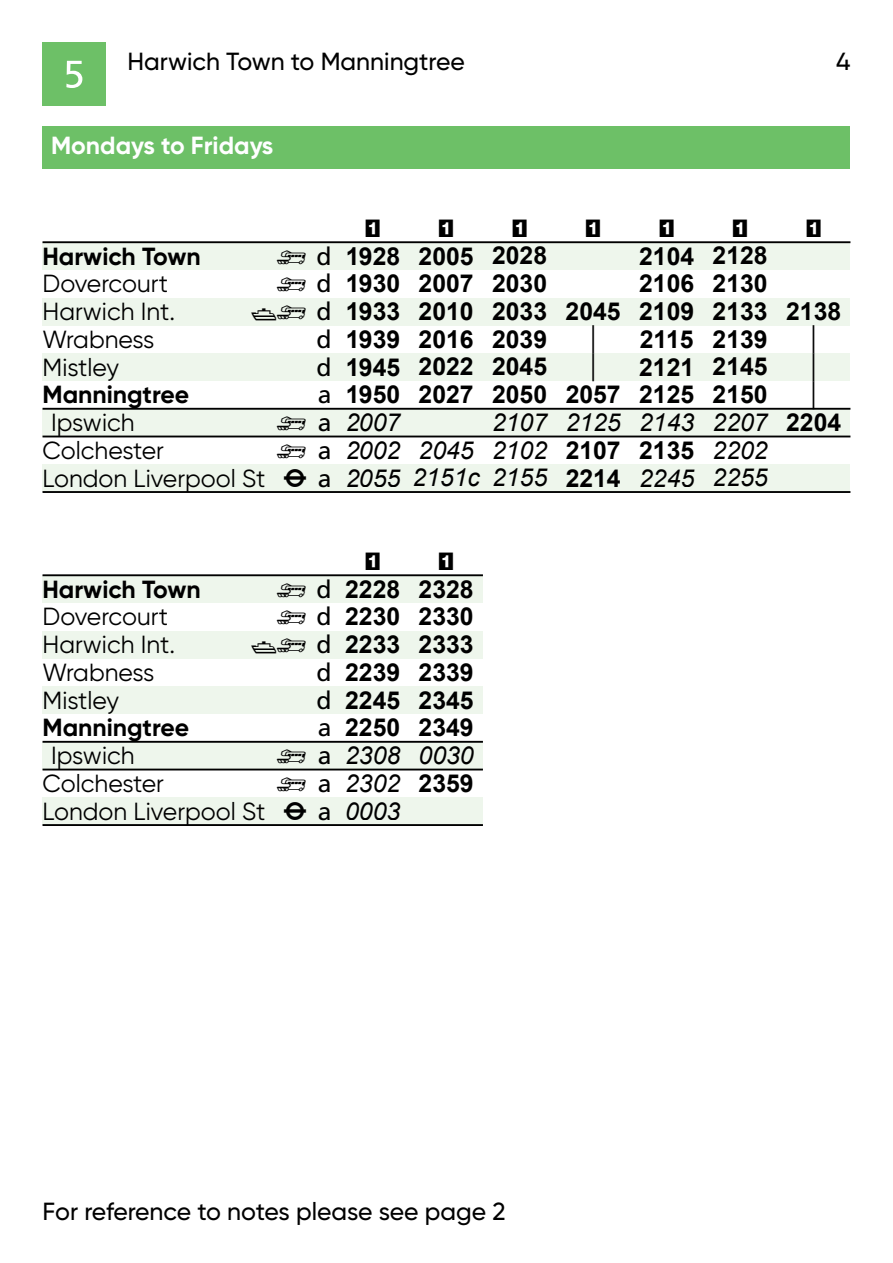
<style>
.page{position:relative;width:893px;height:1263px;background:#fff}
.page>*{position:absolute;margin:0;border:0;box-sizing:border-box;transform-origin:0 0}
.t1{font:34.5px/27.8px "TIME Sfont";color:#000}
.t2{font:700 24.75px/27.8px "Arial";color:#000;text-align:justify}
.t3{font:24.75px "Gilroy";color:#000}
.t4{font:italic 24.75px/27.8px "Arial";color:#000;text-align:justify}
.t5{font:500 24.75px "Gilroy";color:#000}
.t6{font:700 24.75px "Gilroy";color:#000}
.t7{font:24.75px "Gilroy";letter-spacing:-.02em;color:#000}
.t8{font:700 24.75px "Gilroy";color:#fff}
.t9{font:24.75px "TIME Sfont";color:#000}
.t10{font:24.75px "Frutiger LT Std";color:#000}
.t11{font:24px "TIME Sfont";color:#000}
.s1{font-family:"Frutiger LT Std";font-size:24.75px}
.s2{font-family:"TIME Sfont";font-size:24px}
.s3{font-family:"Frutiger LT Std"}
</style>
<div class="page">
<div style="left:43px;top:242px;width:807px;height:28px;background:#eef6ec"></div>
<div style="left:43px;top:298px;width:807px;height:27px;background:#eef6ec"></div>
<div style="left:43px;top:353px;width:807px;height:28px;background:#eef6ec"></div>
<div style="left:43px;top:409px;width:807px;height:27px;background:#eef6ec"></div>
<div style="left:43px;top:464px;width:807px;height:28px;background:#eef6ec"></div>
<hr style="left:43px;top:241px;width:807px;height:2px;background:#000">
<hr style="left:43px;top:408px;width:807px;height:2px;background:#000">
<hr style="left:43px;top:436px;width:807px;height:1px;background:#000">
<hr style="left:43px;top:491px;width:807px;height:2px;background:#000">
<div style="left:43px;top:126px;width:807px;height:42px;background:#6dc067"></div>
<div style="left:43px;top:43px;width:63px;height:63px;background:#6dc067"></div>
<svg style="left:66px;top:61px;width:16px;height:27px"></svg>
<div style="left:43px;top:575px;width:440px;height:28px;background:#eef6ec"></div>
<div style="left:43px;top:631px;width:440px;height:27px;background:#eef6ec"></div>
<div style="left:43px;top:686px;width:440px;height:28px;background:#eef6ec"></div>
<div style="left:43px;top:742px;width:440px;height:27px;background:#eef6ec"></div>
<div style="left:43px;top:797px;width:440px;height:28px;background:#eef6ec"></div>
<hr style="left:43px;top:574px;width:440px;height:2px;background:#000">
<hr style="left:43px;top:741px;width:440px;height:2px;background:#000">
<hr style="left:43px;top:769px;width:440px;height:1px;background:#000">
<hr style="left:43px;top:824px;width:440px;height:2px;background:#000">
<p class="t5" style="left:128px;top:46px;width:339px">Harwich Town to Manningtree</p>
<p class="t8" style="left:51px;top:129px;width:224px">Mondays to Fridays</p>
<p class="t5" style="left:836px;top:46px;width:16px">4</p>
<p class="t6" style="left:43px;top:240px;width:160px">Harwich Town</p>
<p class="t11" style="left:277px;top:237px;width:56px">) <span class="s1">d</span></p>
<p class="t3" style="left:43px;top:269px;width:127px">Dovercourt</p>
<p class="t11" style="left:277px;top:265px;width:56px">) <span class="s1">d</span></p>
<p class="t3" style="left:43px;top:296px;width:134px">Harwich Int.</p>
<p class="t11" style="left:251px;top:293px;width:82px">,) <span class="s1">d</span></p>
<p class="t7" style="left:43px;top:324px;width:113px">Wrabness</p>
<p class="t10" style="left:317px;top:325px;width:17px">d</p>
<p class="t3" style="left:43px;top:352px;width:78px">Mistley</p>
<p class="t10" style="left:317px;top:352px;width:17px">d</p>
<p class="t6" style="left:43px;top:379px;width:148px">Manningtree</p>
<p class="t10" style="left:318px;top:380px;width:15px">a</p>
<p class="t3" style="left:51px;top:407px;width:85px">Ipswich</p>
<p class="t11" style="left:277px;top:404px;width:56px">) <span class="s1">a</span></p>
<p class="t3" style="left:43px;top:435px;width:123px">Colchester</p>
<p class="t11" style="left:277px;top:432px;width:56px">) <span class="s1">a</span></p>
<p class="t3" style="left:43px;top:463px;width:291px">London Liverpool St <span class="s2">T</span> <span class="s3">a</span></p>
<p class="t9" style="left:366px;top:209px;width:15px">1</p>
<p class="t2" style="left:345px;top:243px;width:57px">1928<br>1930<br>1933<br>1939<br>1945<br>1950</p>
<p class="t4" style="left:345px;top:409px;width:57px">2007<br>2002<br>2055</p>
<p class="t9" style="left:439px;top:209px;width:15px">1</p>
<p class="t2" style="left:419px;top:243px;width:57px">2005<br>2007<br>2010<br>2016<br>2022<br>2027</p>
<p class="t4" style="left:412px;top:436px;width:69px">2045<br>2151c</p>
<p class="t9" style="left:513px;top:209px;width:15px">1</p>
<p class="t2" style="left:492px;top:243px;width:57px">2028<br>2030<br>2033<br>2039<br>2045<br>2050</p>
<p class="t4" style="left:492px;top:409px;width:57px">2107<br>2102<br>2155</p>
<p class="t9" style="left:586px;top:209px;width:15px">1</p>
<p class="t2" style="left:566px;top:298px;width:57px">2045</p>
<h1 class="t1" style="left:592px;top:321px;width:4px">C<br>C</h1>
<p class="t2" style="left:566px;top:381px;width:57px">2057</p>
<p class="t4" style="left:566px;top:409px;width:57px">2125</p>
<p class="t2" style="left:566px;top:437px;width:57px">2107<br>2214</p>
<p class="t9" style="left:660px;top:209px;width:15px">1</p>
<p class="t2" style="left:639px;top:243px;width:57px">2104<br>2106<br>2109<br>2115<br>2121<br>2125</p>
<p class="t4" style="left:639px;top:409px;width:57px">2143</p>
<p class="t2" style="left:639px;top:437px;width:57px">2135</p>
<p class="t4" style="left:639px;top:464px;width:57px">2245</p>
<p class="t9" style="left:733px;top:209px;width:15px">1</p>
<p class="t2" style="left:713px;top:243px;width:57px">2128<br>2130<br>2133<br>2139<br>2145<br>2150</p>
<p class="t4" style="left:713px;top:409px;width:57px">2207<br>2202<br>2255</p>
<p class="t9" style="left:807px;top:209px;width:15px">1</p>
<p class="t2" style="left:786px;top:298px;width:57px">2138</p>
<h1 class="t1" style="left:813px;top:321px;width:4px;text-align:justify">C C C</h1>
<p class="t2" style="left:786px;top:409px;width:57px">2204</p>
<p class="t6" style="left:43px;top:573px;width:160px">Harwich Town</p>
<p class="t11" style="left:277px;top:570px;width:56px">) <span class="s1">d</span></p>
<p class="t3" style="left:43px;top:602px;width:127px">Dovercourt</p>
<p class="t11" style="left:277px;top:598px;width:56px">) <span class="s1">d</span></p>
<p class="t3" style="left:43px;top:629px;width:134px">Harwich Int.</p>
<p class="t11" style="left:251px;top:626px;width:82px">,) <span class="s1">d</span></p>
<p class="t7" style="left:43px;top:657px;width:113px">Wrabness</p>
<p class="t10" style="left:317px;top:658px;width:17px">d</p>
<p class="t3" style="left:43px;top:685px;width:78px">Mistley</p>
<p class="t10" style="left:317px;top:685px;width:17px">d</p>
<p class="t6" style="left:43px;top:712px;width:148px">Manningtree</p>
<p class="t10" style="left:318px;top:713px;width:15px">a</p>
<p class="t3" style="left:51px;top:740px;width:85px">Ipswich</p>
<p class="t11" style="left:277px;top:737px;width:56px">) <span class="s1">a</span></p>
<p class="t3" style="left:43px;top:768px;width:123px">Colchester</p>
<p class="t11" style="left:277px;top:765px;width:56px">) <span class="s1">a</span></p>
<p class="t3" style="left:43px;top:796px;width:291px">London Liverpool St <span class="s2">T</span> <span class="s3">a</span></p>
<p class="t9" style="left:366px;top:542px;width:15px">1</p>
<p class="t2" style="left:345px;top:576px;width:57px">2228<br>2230<br>2233<br>2239<br>2245<br>2250</p>
<p class="t4" style="left:345px;top:742px;width:57px">2308<br>2302<br>0003</p>
<p class="t9" style="left:439px;top:542px;width:15px">1</p>
<p class="t2" style="left:419px;top:576px;width:57px">2328<br>2330<br>2333<br>2339<br>2345<br>2349</p>
<p class="t4" style="left:419px;top:742px;width:57px">0030</p>
<p class="t2" style="left:419px;top:770px;width:57px">2359</p>
<p class="t5" style="left:43px;top:1196px;width:464px">For reference to notes please see page 2</p>
</div>
